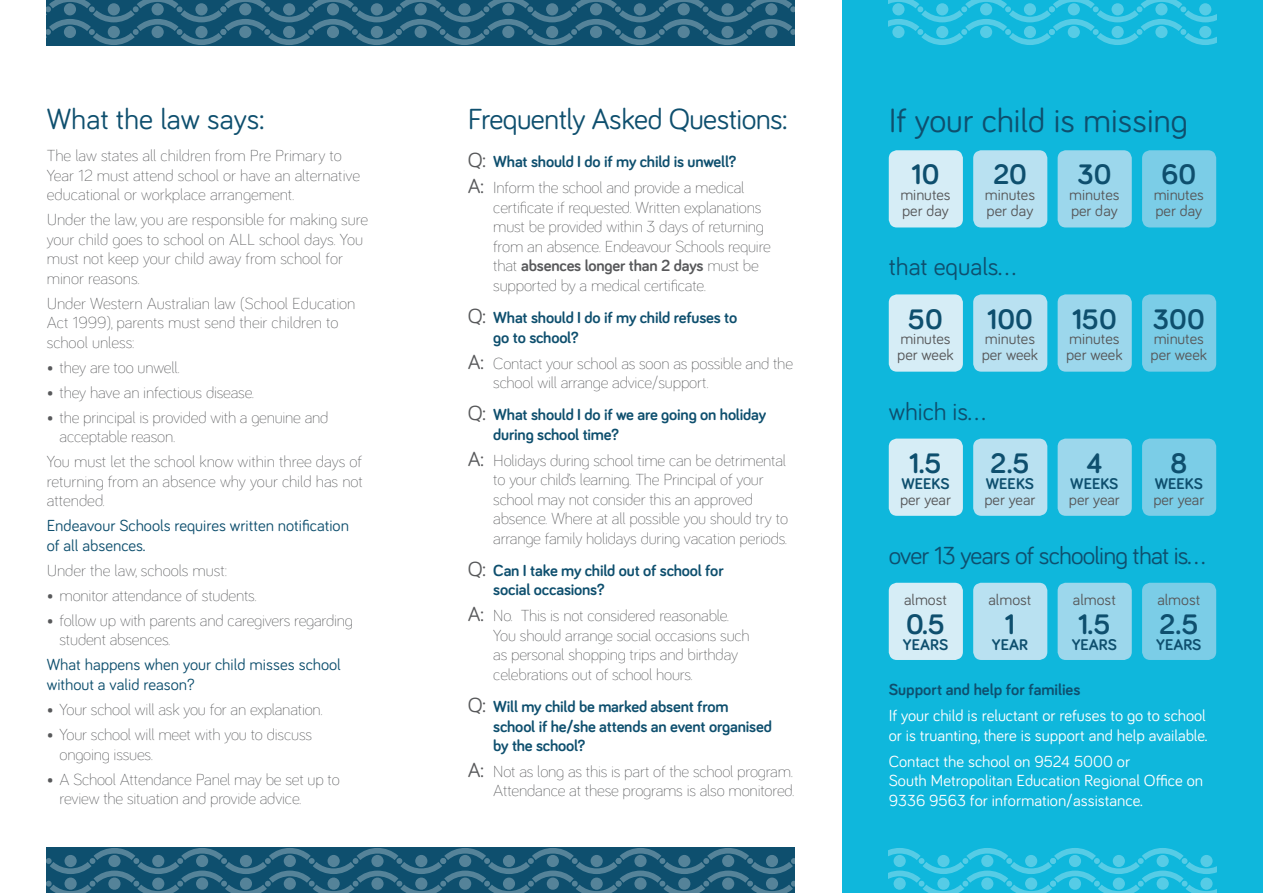
<style>
.page{position:relative;width:1263px;height:893px;background:#fff}
.page>*{position:absolute;margin:0;border:0;box-sizing:border-box;transform-origin:0 0}
.Headline{font:34.5px "Bariol";color:#0e4f6e}
.Headline-2{font:30px "Bariol";letter-spacing:-.02em;color:#0e4f6e}
.Headline-3{font:30px "Bariol";color:#0e4f6e}
.Headline-4{font:700 29.1px "Bariol";color:#0e4f6e}
.Headline-5{font:25.5px "Bariol";letter-spacing:-.03em;color:#0e4f6e}
.Headline-6{font:25.5px "Bariol";color:#0e4f6e}
.Bullet{font:300 16.5px/19.5px "Bariol";letter-spacing:-.01em;color:#57585a}
.BodyCopy{font:300 16.5px/19.5px "Bariol";color:#57585a}
.Bullet-2{font:700 16.5px/19.5px "Bariol";letter-spacing:-.01em;color:#0e4f6e}
.BodyCopy-2{font:16.5px/19.5px "Bariol";color:#fff}
.BodyCopy-3{font:16.5px/19.5px "Bariol";color:#0e4f6e}
.BodyCopy-4{font:700 16.5px "Bariol";color:#0e4f6e}
.BodyCopy-5{font:16.05px/16px "Bariol";color:#57585a}
.BodyCopy-6{font:700 16.05px "Bariol";color:#0e4f6e}
.s1{font-weight:400;font-size:21px;color:#57585a}
.s2{font-weight:400;font-size:21px}
.s3{font-weight:700}
.s4{font-weight:700;color:#0e4f6e}
</style>
<div class="page">
<div style="left:842px;top:0;width:421px;height:893px;background:#0fb7dc"></div>
<svg style="left:889px;top:848px;width:327px;height:45px"></svg>
<svg style="left:889px;top:0;width:327px;height:45px"></svg>
<svg style="left:47px;top:0;width:748px;height:45px;background:#27617d"></svg>
<svg style="left:47px;top:848px;width:748px;height:45px;background:#27617d"></svg>
<div style="left:889px;top:150px;width:74px;height:77px;background:#d6edf6;border-radius:8px"></div>
<div style="left:973px;top:150px;width:74px;height:77px;background:#b9e1f1;border-radius:8px"></div>
<div style="left:1058px;top:150px;width:74px;height:77px;background:#9cd7ec;border-radius:8px"></div>
<div style="left:1142px;top:150px;width:74px;height:77px;background:#7bcde7;border-radius:8px"></div>
<div style="left:889px;top:294px;width:74px;height:78px;background:#d6edf6;border-radius:8px"></div>
<div style="left:973px;top:294px;width:74px;height:78px;background:#b9e1f1;border-radius:8px"></div>
<div style="left:1058px;top:294px;width:74px;height:78px;background:#9cd7ec;border-radius:8px"></div>
<div style="left:1142px;top:294px;width:74px;height:78px;background:#7bcde7;border-radius:8px"></div>
<div style="left:889px;top:439px;width:74px;height:77px;background:#d6edf6;border-radius:8px"></div>
<div style="left:973px;top:439px;width:74px;height:77px;background:#b9e1f1;border-radius:8px"></div>
<div style="left:1058px;top:439px;width:74px;height:77px;background:#9cd7ec;border-radius:8px"></div>
<div style="left:1142px;top:439px;width:74px;height:77px;background:#7bcde7;border-radius:8px"></div>
<div style="left:889px;top:583px;width:74px;height:77px;background:#d6edf6;border-radius:8px"></div>
<div style="left:973px;top:583px;width:74px;height:77px;background:#b9e1f1;border-radius:8px"></div>
<div style="left:1058px;top:583px;width:74px;height:77px;background:#9cd7ec;border-radius:8px"></div>
<div style="left:1142px;top:583px;width:74px;height:77px;background:#7bcde7;border-radius:8px"></div>
<p class="Headline-3" style="left:47px;top:98px;width:219px">What the law says:</p>
<p class="BodyCopy" style="left:47px;top:145px;width:315px">The law states all children from Pre Primary to<br>Year 12 must attend school or have an alternative educational or workplace arrangement.</p>
<p class="BodyCopy" style="left:47px;top:209px;width:323px">Under the law, you are responsible for making sure your child goes to school on ALL school days. You must not keep your child away from school for minor reasons.</p>
<p class="BodyCopy" style="left:47px;top:292px;width:310px">Under Western Australian law (School Education<br>Act 1999), parents must send their children to school unless:</p>
<p class="Bullet" style="left:47px;top:356px;width:135px">• they are too unwell.</p>
<p class="Bullet" style="left:47px;top:381px;width:209px">• they have an infectious disease.</p>
<p class="Bullet" style="left:60px;top:406px;width:270px;text-indent:-13px">• the principal is provided with a genuine and acceptable reason.</p>
<p class="BodyCopy" style="left:47px;top:451px;width:318px;text-align:justify">You must let the school know within three days of returning from an absence why your child has not attended.</p>
<p class="BodyCopy-3" style="left:47px;top:515px;width:304px">Endeavour Schools requires written notification of all absences.</p>
<p class="BodyCopy" style="left:47px;top:560px;width:182px">Under the law, schools must:</p>
<p class="Bullet" style="left:47px;top:585px;width:211px">• monitor attendance of students.</p>
<p class="Bullet" style="left:60px;top:610px;width:295px;text-indent:-13px">• follow up with parents and caregivers regarding student absences.</p>
<p class="BodyCopy-3" style="left:47px;top:654px;width:295px">What happens when your child misses school without a valid reason?</p>
<p class="Bullet" style="left:47px;top:699px;width:278px">• Your school will ask you for an explanation.</p>
<p class="Bullet" style="left:60px;top:724px;width:254px;text-indent:-13px">• Your school will meet with you to discuss ongoing issues.</p>
<p class="Bullet" style="left:60px;top:768px;width:282px;text-indent:-13px">• A School Attendance Panel may be set up to review the situation and provide advice.</p>
<p class="Headline-2" style="left:468px;top:98px;width:321px">Frequently Asked Questions:</p>
<p class="Bullet-2" style="left:468px;top:152px;width:270px"><span class="s1">Q:</span> What should I do if my child is unwell?</p>
<p class="Bullet" style="left:493px;top:177px;width:279px;text-indent:-26px"><span class="s2">A:</span> Inform the school and provide a medical certificate if requested. Written explanations must be provided within 3 days of returning from an absence. Endeavour Schools require that <span class="s3">absences longer than 2 days</span> must be supported by a medical certificate.</p>
<p class="Bullet-2" style="left:493px;top:307px;width:246px;text-indent:-26px"><span class="s1">Q:</span> What should I do if my child refuses to go to school?</p>
<p class="Bullet" style="left:493px;top:352px;width:301px;text-indent:-26px"><span class="s2">A:</span> Contact your school as soon as possible and the school will arrange advice/support.</p>
<p class="Bullet-2" style="left:493px;top:404px;width:274px;text-indent:-26px"><span class="s1">Q:</span> What should I do if we are going on holiday during school time?</p>
<p class="Bullet" style="left:493px;top:449px;width:296px;text-indent:-26px"><span class="s2">A:</span> Holidays during school time can be detrimental to your child’s learning. The Principal of your school may not consider this an approved absence. Where at all possible you should try to arrange family holidays during vacation periods.</p>
<p class="Bullet-2" style="left:493px;top:560px;width:232px;text-indent:-26px"><span class="s1">Q:</span> Can I take my child out of school for social occasions?</p>
<p class="Bullet" style="left:493px;top:605px;width:258px;text-indent:-26px"><span class="s2">A:</span> No. This is not considered reasonable.<br>You should arrange social occasions such as personal shopping trips and birthday celebrations out of school hours.</p>
<p class="Bullet-2" style="left:493px;top:696px;width:280px;text-indent:-26px"><span class="s1">Q:</span> Will my child be marked absent from school if he/she attends an event organised by the school?</p>
<p class="Bullet" style="left:468px;top:761px;width:328px;text-align:right"><span class="s2">A:</span> Not as long as this is part of the school program.<br>Attendance at these programs is also monitored.</p>
<p class="Headline" style="left:889px;top:97px;width:301px">If your child is missing</p>
<p class="Headline-4" style="left:993px;top:155px;width:35px">20</p>
<p class="BodyCopy-5" style="left:985px;top:186px;width:52px">minutes per day</p>
<p class="Headline-4" style="left:911px;top:155px;width:30px">10</p>
<p class="BodyCopy-5" style="left:900px;top:186px;width:52px">minutes per day</p>
<p class="Headline-4" style="left:1077px;top:155px;width:36px">30</p>
<p class="BodyCopy-5" style="left:1069px;top:186px;width:52px">minutes per day</p>
<p class="Headline-4" style="left:1161px;top:155px;width:36px">60</p>
<p class="BodyCopy-5" style="left:1154px;top:186px;width:52px">minutes per day</p>
<p class="Headline-6" style="left:889px;top:250px;width:129px">that equals...</p>
<p class="Headline-4" style="left:987px;top:299px;width:47px">100</p>
<p class="BodyCopy-5" style="left:982px;top:330px;width:58px">minutes per week</p>
<p class="Headline-4" style="left:908px;top:299px;width:36px">50</p>
<p class="BodyCopy-5" style="left:897px;top:330px;width:58px">minutes per week</p>
<p class="Headline-5" style="left:889px;top:394px;width:99px">which is...</p>
<p class="Headline-4" style="left:909px;top:443px;width:34px">1.5</p>
<p class="BodyCopy-5" style="left:900px;top:474px;width:52px"><span class="s4">WEEKS </span>per year</p>
<p class="Headline-4" style="left:990px;top:443px;width:41px">2.5</p>
<p class="BodyCopy-5" style="left:984px;top:474px;width:52px"><span class="s4">WEEKS </span>per year</p>
<p class="Headline-4" style="left:1072px;top:299px;width:46px">150</p>
<p class="BodyCopy-5" style="left:1066px;top:330px;width:58px">minutes per week</p>
<p class="Headline-4" style="left:1086px;top:443px;width:18px">4</p>
<p class="BodyCopy-5" style="left:1069px;top:474px;width:52px"><span class="s4">WEEKS </span>per year</p>
<p class="Headline-4" style="left:1153px;top:299px;width:53px">300</p>
<p class="BodyCopy-5" style="left:1150px;top:330px;width:58px">minutes per week</p>
<p class="Headline-4" style="left:1170px;top:443px;width:18px">8</p>
<p class="BodyCopy-5" style="left:1153px;top:474px;width:52px"><span class="s4">WEEKS </span>per year</p>
<p class="Headline-5" style="left:889px;top:538px;width:316px">over 13 years of schooling that is…</p>
<p class="BodyCopy-5" style="left:988px;top:591px;width:44px">almost</p>
<p class="Headline-4" style="left:1005px;top:604px;width:12px">1</p>
<p class="BodyCopy-6" style="left:992px;top:634px;width:38px">YEAR</p>
<p class="BodyCopy-5" style="left:904px;top:591px;width:44px">almost</p>
<p class="Headline-4" style="left:906px;top:604px;width:40px">0.5</p>
<p class="BodyCopy-6" style="left:903px;top:634px;width:47px">YEARS</p>
<p class="BodyCopy-5" style="left:1073px;top:591px;width:44px">almost</p>
<p class="Headline-4" style="left:1078px;top:604px;width:34px">1.5</p>
<p class="BodyCopy-6" style="left:1072px;top:634px;width:47px">YEARS</p>
<p class="BodyCopy-5" style="left:1157px;top:591px;width:44px">almost</p>
<p class="Headline-4" style="left:1159px;top:604px;width:41px">2.5</p>
<p class="BodyCopy-6" style="left:1156px;top:634px;width:47px">YEARS</p>
<p class="BodyCopy-4" style="left:889px;top:678px;width:193px">Support and help for families</p>
<p class="BodyCopy-2" style="left:889px;top:705px;width:320px">If your child is reluctant or refuses to go to school or is truanting, there is support and help available.</p>
<p class="BodyCopy-2" style="left:889px;top:750px;width:316px">Contact the school on 9524 5000 or<br>South Metropolitan Education Regional Office on<br>9336 9563 for information/assistance.</p>
</div>
